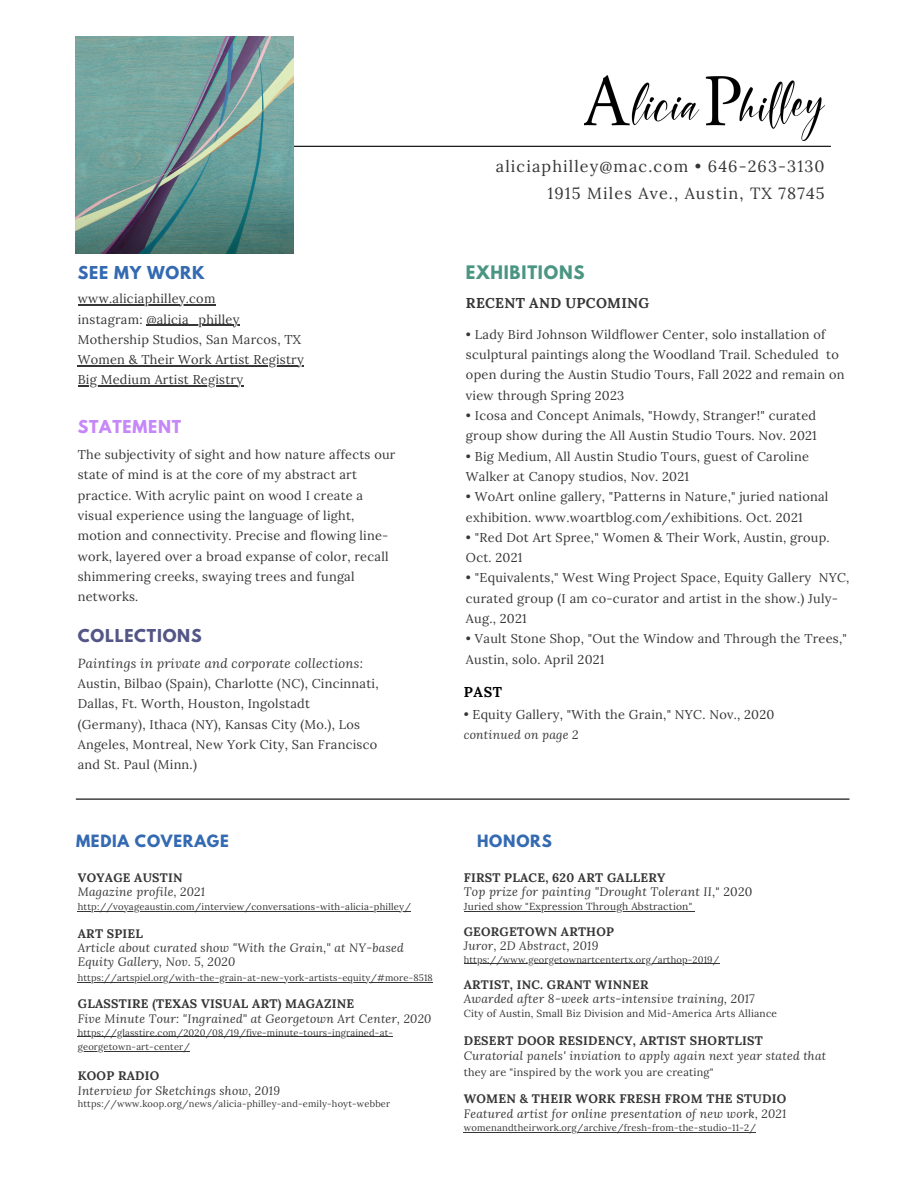
<style>
.page{position:relative;width:918px;height:1188px;background:#fff}
.page>*{position:absolute;margin:0;border:0;box-sizing:border-box;transform-origin:0 0}
.t1{font:700 16.5px "League Spartan";letter-spacing:.05em;color:#4b9682}
.t2{font:16.2px "Lora";letter-spacing:.07em;color:#363636}
.t3{font:700 15.75px "League Spartan";letter-spacing:.05em;color:#535686}
.t4{font:700 15.75px "League Spartan";letter-spacing:.05em;color:#c687f8}
.t5{font:700 15.75px "League Spartan";letter-spacing:.05em;color:#346ab2}
.t6{font:700 15px "League Spartan";letter-spacing:.05em;color:#346ab2}
.t7{font:700 14.25px "Lora";letter-spacing:.02em;color:#363636}
.t8{font:700 14.25px "Lora";color:#000}
.t9{font:italic 13.05px "Lora";letter-spacing:.02em;color:#363636}
.t10{font:12.75px/20.2px "Lora";letter-spacing:.02em;color:#363636}
.t11{font:700 12.3px "Lora";letter-spacing:.02em;color:#363636}
.t12{font:italic 12.3px "Lora";letter-spacing:.02em;color:#363636}
.t13{font:italic 12.15px "Lora";letter-spacing:.02em;color:#363636}
.t14{font:italic 12px/14px "Lora";letter-spacing:.02em;color:#363636}
.t15{font:10.8px "Lora";letter-spacing:.02em;color:#363636}
.t16{font:10.2px "Lora";letter-spacing:.02em;color:#363636}
.t17{font:9.45px "Lora";letter-spacing:.02em;color:#363636}
.t18{font:9.3px/14.7px "Lora";letter-spacing:.02em;color:#363636}
.s1{font-style:italic}
.s2{font-style:normal}
</style>
<div class="page">
<img style="left:584px;top:75px;width:241px;height:65px">
<hr style="left:97px;top:146px;width:734px;height:1px;background:#000">
<img style="left:76px;top:36px;width:218px;height:217px">
<hr style="left:76px;top:799px;width:773px;height:1px;background:#000">
<hr style="left:78px;top:305px;width:138px;height:1px;background:#363636">
<hr style="left:146px;top:325px;width:94px;height:1px;background:#363636">
<hr style="left:78px;top:365px;width:226px;height:1px;background:#363636">
<hr style="left:78px;top:385px;width:165px;height:1px;background:#363636">
<hr style="left:464px;top:1132px;width:292px;height:1px;background:#363636">
<hr style="left:464px;top:963px;width:255px;height:1px;background:#363636">
<hr style="left:464px;top:911px;width:228px;height:1px;background:#363636">
<hr style="left:78px;top:982px;width:355px;height:1px;background:#363636">
<hr style="left:78px;top:911px;width:333px;height:1px;background:#363636">
<hr style="left:78px;top:1037px;width:315px;height:1px;background:#363636">
<hr style="left:78px;top:1051px;width:112px;height:1px;background:#363636">
<p class="t5" style="left:78px;top:265px;width:128px">SEE MY WORK</p>
<p class="t10" style="left:78px;top:289px;width:139px">www.aliciaphilley.com</p>
<p class="t10" style="left:78px;top:309px;width:163px">instagram: @alicia_philley</p>
<p class="t10" style="left:78px;top:329px;width:225px">Mothership Studios, San Marcos, TX</p>
<p class="t10" style="left:78px;top:349px;width:228px">Women &amp; Their Work Artist Registry</p>
<p class="t10" style="left:78px;top:369px;width:167px">Big Medium Artist Registry</p>
<p class="t4" style="left:78px;top:419px;width:105px">STATEMENT</p>
<p class="t10" style="left:78px;top:444px;width:319px">The subjectivity of sight and how nature affects our state of mind is at the core of my abstract art practice. With acrylic paint on wood I create a visual experience using the language of light, motion and connectivity. Precise and flowing line&shy;work, layered over a broad expanse of color, recall shimmering creeks, swaying trees and fungal networks.</p>
<p class="t3" style="left:78px;top:628px;width:125px">COLLECTIONS</p>
<p class="t10" style="left:78px;top:673px;width:302px">Austin, Bilbao (Spain), Charlotte (NC), Cincinnati, Dallas, Ft. Worth, Houston, Ingolstadt (Germany), Ithaca (NY), Kansas City (Mo.), Los Angeles, Montreal, New York City, San Francisco and St. Paul (Minn.)</p>
<p class="t9" style="left:78px;top:654px;width:287px">Paintings in private and corporate collections:</p>
<p class="t6" style="left:76px;top:834px;width:154px">MEDIA COVERAGE</p>
<p class="t11" style="left:78px;top:869px;width:106px">VOYAGE AUSTIN</p>
<p class="t14" style="left:78px;top:885px;width:129px">Magazine profile, 2021</p>
<p class="t17" style="left:78px;top:900px;width:335px">http://voyageaustin.com/interview/conversations-with-alicia-philley/</p>
<p class="t11" style="left:78px;top:926px;width:67px">ART SPIEL</p>
<p class="t14" style="left:78px;top:941px;width:327px">Article about curated show "With the Grain," at NY-based<br>Equity Gallery, Nov. 5, 2020</p>
<p class="t18" style="left:78px;top:970px;width:357px">https://artspiel.org/with-the-grain-at-new-york-artists-equity/#more-8518</p>
<p class="t11" style="left:78px;top:996px;width:278px">GLASSTIRE (TEXAS VISUAL ART) MAGAZINE</p>
<p class="t14" style="left:78px;top:1011px;width:355px">Five Minute Tour: "Ingrained" at Georgetown Art Center, 2020</p>
<p class="t18" style="left:78px;top:1025px;width:317px">https://glasstire.com/2020/08/19/five-minute-tours-ingrained-at&shy;georgetown-art-center/</p>
<p class="t11" style="left:78px;top:1068px;width:83px">KOOP RADIO</p>
<p class="t14" style="left:78px;top:1083px;width:204px">Interview for Sketchings show, 2019</p>
<p class="t18" style="left:78px;top:1097px;width:314px">https://www.koop.org/news/alicia-philley-and-emily-hoyt-webber</p>
<p class="t2" style="left:496px;top:156px;width:330px">aliciaphilley@mac.com • 646-263-3130</p>
<p class="t2" style="left:547px;top:183px;width:279px">1915 Miles Ave., Austin, TX 78745</p>
<p class="t1" style="left:466px;top:264px;width:120px">EXHIBITIONS</p>
<p class="t7" style="left:466px;top:294px;width:185px">RECENT AND UPCOMING</p>
<p class="t10" style="left:466px;top:324px;width:380px">• Lady Bird Johnson Wildflower Center, solo installation of sculptural paintings along the Woodland Trail. Scheduled to open during the Austin Studio Tours, Fall 2022 and remain on view through Spring 2023</p>
<p class="t10" style="left:466px;top:405px;width:352px">• Icosa and Concept Animals, "Howdy, Stranger!" curated group show during the All Austin Studio Tours. Nov. 2021</p>
<p class="t10" style="left:466px;top:446px;width:345px">• Big Medium, All Austin Studio Tours, guest of Caroline<br>Walker at Canopy studios, Nov. 2021</p>
<p class="t10" style="left:466px;top:486px;width:364px">• WoArt online gallery, "Patterns in Nature," juried national exhibition. www.woartblog.com/exhibitions. Oct. 2021</p>
<p class="t10" style="left:466px;top:527px;width:365px">• "Red Dot Art Spree," Women &amp; Their Work, Austin, group.<br>Oct. 2021</p>
<p class="t10" style="left:466px;top:568px;width:385px">• "Equivalents," West Wing Project Space, Equity Gallery NYC, curated group (I am co-curator and artist in the show.) July-<br>Aug., 2021</p>
<p class="t10" style="left:466px;top:629px;width:382px">• Vault Stone Shop, "Out the Window and Through the Trees,"<br>Austin, solo. April 2021</p>
<p class="t8" style="left:464px;top:683px;width:40px">PAST</p>
<p class="t10" style="left:464px;top:705px;width:312px"><span class="s1">•</span> Equity Gallery, "With the Grain," NYC. Nov., 2020</p>
<p class="t13" style="left:464px;top:726px;width:116px">continued on page 2</p>
<p class="t6" style="left:477px;top:834px;width:76px">HONORS</p>
<p class="t11" style="left:464px;top:869px;width:203px">FIRST PLACE, 620 ART GALLERY</p>
<p class="t12" style="left:464px;top:883px;width:290px">Top prize for painting "Drought Tolerant II<span class="s2">," 2020</span></p>
<p class="t16" style="left:464px;top:900px;width:230px">Juried show "Expression Through Abstraction"</p>
<p class="t11" style="left:464px;top:924px;width:152px">GEORGETOWN ARTHOP</p>
<p class="t14" style="left:464px;top:938px;width:136px">Juror, 2D Abstract, 2019</p>
<p class="t18" style="left:464px;top:952px;width:257px">https://www.georgetownartcentertx.org/arthop-2019/</p>
<p class="t11" style="left:464px;top:977px;width:186px">ARTIST, INC. GRANT WINNER</p>
<p class="t14" style="left:464px;top:991px;width:293px">Awarded after 8-week arts-intensive training, 2017</p>
<p class="t16" style="left:464px;top:1007px;width:315px">City of Austin, Small Biz Division and Mid-America Arts Alliance</p>
<p class="t11" style="left:464px;top:1033px;width:301px">DESERT DOOR RESIDENCY, ARTIST SHORTLIST</p>
<p class="t14" style="left:464px;top:1048px;width:364px">Curatorial panels' inviation to apply again next year stated that</p>
<p class="t15" style="left:464px;top:1065px;width:251px">they are "inspired by the work you are creating"</p>
<p class="t11" style="left:464px;top:1091px;width:324px">WOMEN &amp; THEIR WORK FRESH FROM THE STUDIO</p>
<p class="t14" style="left:464px;top:1106px;width:324px">Featured artist for online presentation of new work, 2021</p>
<p class="t17" style="left:464px;top:1121px;width:294px">womenandtheirwork.org/archive/fresh-from-the-studio-11-2/</p>
</div>
